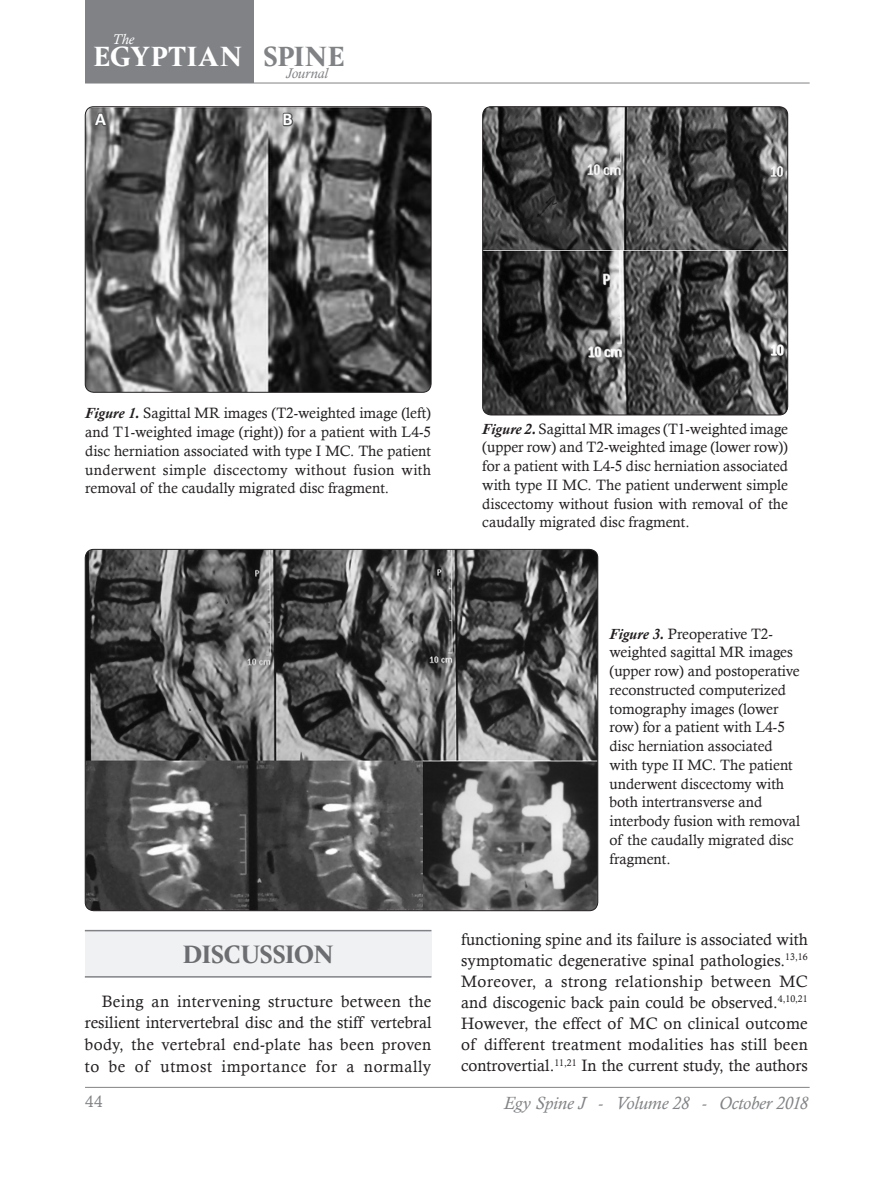
<style>
.page{position:relative;width:893px;height:1178px;background:#fff}
.page>*{position:absolute;margin:0;border:0;box-sizing:border-box;transform-origin:0 0}
.t1{font:800 29.85px "Hermann";letter-spacing:.005em;color:#fff}
.t2{font:800 27px "Hermann";letter-spacing:-.015em;color:#6c6d70}
.t3{font:italic 18px "Calisto";letter-spacing:-.005em;color:#808285}
.t4{font:700 18px "Calibri";color:#fff}
.t5{font:16.5px/21.1px "Calisto";letter-spacing:.02em;color:#231f20;text-align:justify}
.t6{font:16.5px "Calisto";color:#808285}
.t7{font:15px/18.8px "Calisto";color:#231f20;text-align:justify}
.t8{font:italic 14.4px "Calisto";color:#808285}
.t9{font:italic 14.4px "Calisto";color:#fff}
.s1{color:#808285}
.s2{font-weight:700;font-style:italic}
</style>
<div class="page">
<hr style="left:85px;top:1087px;width:725px;height:1px;background:#808285">
<hr style="left:85px;top:83px;width:725px;height:1px;background:#808285">
<div style="left:85px;top:0;width:169px;height:83px;background:#808285"></div>
<img style="left:85px;top:549px;width:513px;height:362px">
<img style="left:483px;top:107px;width:305px;height:308px">
<div style="left:482px;top:106px;width:306px;height:309px;border:1px solid #231f20;border-radius:9px"></div>
<img style="left:85px;top:107px;width:346px;height:285px">
<div style="left:85px;top:106px;width:346px;height:287px;border:1px solid #231f20;border-radius:9px"></div>
<div style="left:85px;top:930px;width:346px;height:47px;background:#f0f1f2"></div>
<hr style="left:85px;top:976px;width:346px;height:1px;background:#808285">
<hr style="left:85px;top:930px;width:346px;height:1px;background:#808285">
<svg style="left:93px;top:106px;width:15px;height:22px"></svg>
<svg style="left:281px;top:111px;width:14px;height:17px"></svg>
<p class="t9" style="left:112px;top:31px;width:23px">The</p>
<h1 class="t1" style="left:93px;top:34px;width:253px">EGYPTIAN <span class="s1">SPINE</span></h1>
<p class="t8" style="left:286px;top:64px;width:44px">Journal</p>
<p class="t4" style="left:95px;top:106px;width:12px">A</p>
<p class="t4" style="left:283px;top:106px;width:12px">B</p>
<p class="t7" style="left:85px;top:404px;width:347px"><span class="s2">Figure 1.</span> Sagittal MR images (T2-weighted image (left) and T1-weighted image (right)) for a patient with L4-5 disc herniation associated with type I MC. The patient underwent simple discectomy without fusion with removal of the caudally migrated disc fragment.</p>
<p class="t7" style="left:482px;top:419px;width:307px"><span class="s2">Figure 2.</span> Sagittal MR images (T1-weighted image (upper row) and T2-weighted image (lower row)) for a patient with L4-5 disc herniation associated with type II MC. The patient underwent simple discectomy without fusion with removal of the caudally migrated disc fragment.</p>
<p class="t2" style="left:182px;top:933px;width:153px">DISCUSSION</p>
<p class="t5" style="left:85px;top:990px;width:348px;line-height:21.6px;text-indent:17px">Being an intervening structure between the resilient intervertebral disc and the stiff vertebral body, the vertebral end-plate has been proven to be of utmost importance for a normally</p>
<p class="t7" style="left:609px;top:624px;width:192px;text-align:left"><span class="s2">Figure 3.</span> Preoperative T2- weighted sagittal MR images (upper row) and postoperative reconstructed computerized tomography images (lower row) for a patient with L4-5 disc herniation associated with type II MC. The patient underwent discectomy with both intertransverse and interbody fusion with removal of the caudally migrated disc fragment.</p>
<p class="t5" style="left:461px;top:928px;width:348px">functioning spine and its failure is associated with symptomatic degenerative spinal pathologies.<sup>13,16<br></sup>Moreover, a strong relationship between MC and discogenic back pain could be observed.<sup>4,10,21<br></sup>However, the effect of MC on clinical outcome of different treatment modalities has still been controvertial.<sup>11,21</sup> In the current study, the authors</p>
<p class="t6" style="left:85px;top:1092px;width:19px">44</p>
<p class="t3" style="left:504px;top:1092px;width:306px">Egy Spine J - Volume 28 - October 2018</p>
</div>
